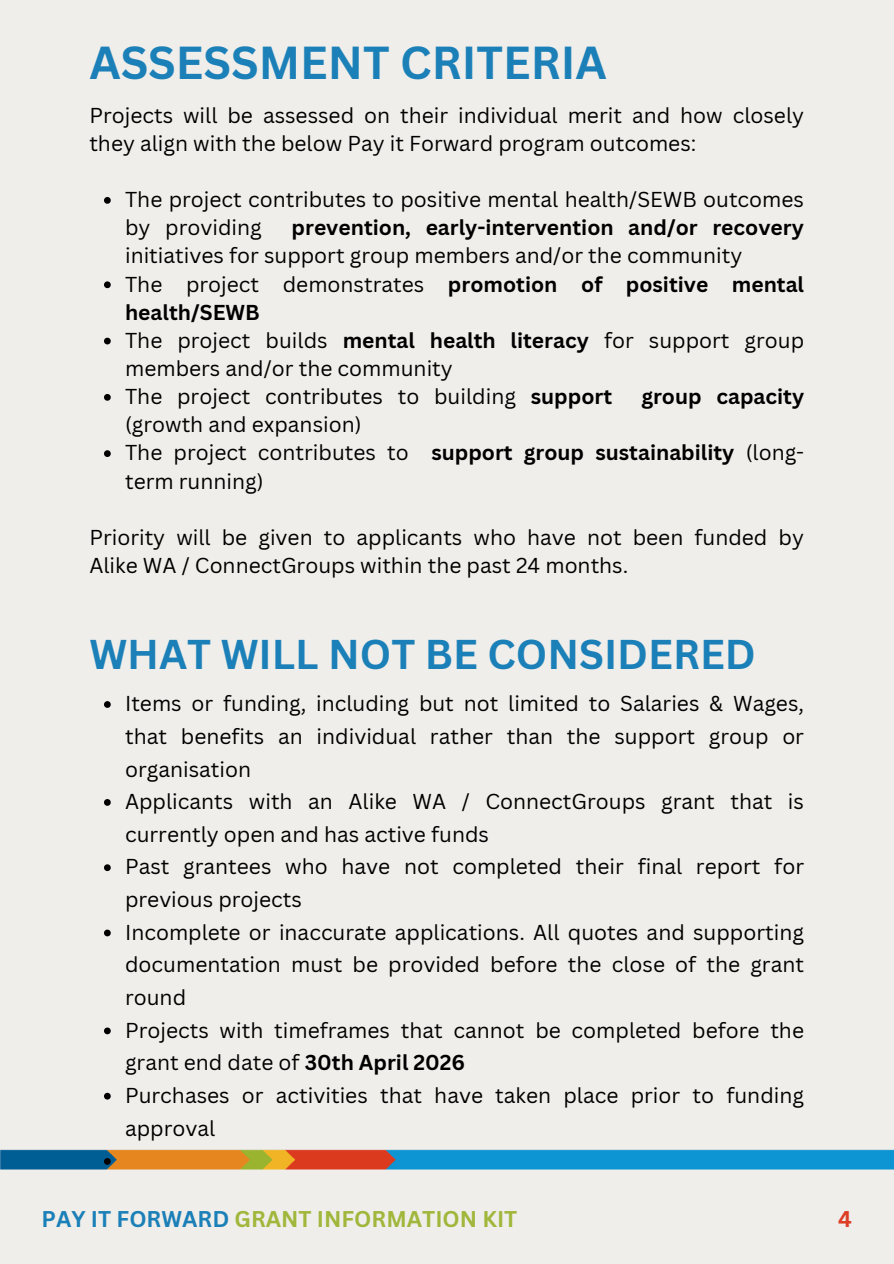
<style>
.page{position:relative;width:894px;height:1264px;background:#fff}
.page>*{position:absolute;margin:0;border:0;box-sizing:border-box;transform-origin:0 0}
.t1{font:700 45px "Canva Sans";color:#1c80b8}
.t2{font:700 40.5px "Canva Sans";color:#1c80b8}
.t3{font:700 22.2px "Canva Sans";color:#a0b73c}
.t4{font:700 22.2px "Canva Sans";color:#dc3f26}
.t5{font:21px/32.7px "Canva Sans";color:#000}
.t6{font:700 21px/28.2px "Canva Sans";color:#000}
.s1{font-weight:700}
.s2{font-weight:400}
.s3{color:#1c80b8}
</style>
<div class="page">
<div style="left:0;top:0;width:893px;height:1263px;background:#f0eeea"></div>
<img style="left:0;top:1149px;width:893px;height:21px">
<svg style="left:104px;top:197px;width:7px;height:7px"></svg>
<svg style="left:104px;top:281px;width:7px;height:7px"></svg>
<svg style="left:104px;top:338px;width:7px;height:6px"></svg>
<svg style="left:104px;top:394px;width:7px;height:7px"></svg>
<svg style="left:104px;top:450px;width:7px;height:7px"></svg>
<svg style="left:104px;top:701px;width:7px;height:7px"></svg>
<svg style="left:104px;top:799px;width:7px;height:6px"></svg>
<svg style="left:104px;top:864px;width:7px;height:7px"></svg>
<svg style="left:104px;top:929px;width:7px;height:7px"></svg>
<svg style="left:104px;top:1027px;width:7px;height:7px"></svg>
<svg style="left:104px;top:1092px;width:7px;height:7px"></svg>
<svg style="left:104px;top:1158px;width:7px;height:6px"></svg>
<p class="t1" style="left:89px;top:31px;width:519px">ASSESSMENT CRITERIA</p>
<p class="t5" style="left:89px;top:100px;width:716px;line-height:28.2px">Projects will be assessed on their individual merit and how closely they align with the below Pay it Forward program outcomes:</p>
<p class="t5" style="left:125px;top:185px;width:680px;line-height:28.2px">The project contributes to positive mental health/SEWB outcomes by providing</p>
<p class="t5" style="left:125px;top:213px;width:680px;line-height:28.2px;text-indent:166px"><span class="s1">prevention, early-intervention and/or recovery </span>initiatives for support group members and/or the community</p>
<p class="t6" style="left:125px;top:269px;width:680px"><span class="s2">The project demonstrates</span> promotion of positive mental health/SEWB</p>
<p class="t5" style="left:125px;top:325px;width:680px;line-height:28.2px">The project builds <span class="s1">mental health literacy</span> for support group members and/or the community</p>
<p class="t5" style="left:125px;top:379px;width:488px">The project contributes to building <span class="s1">support</span></p>
<p class="t6" style="left:641px;top:382px;width:164px">group capacity</p>
<p class="t5" style="left:125px;top:408px;width:238px">(growth and expansion)</p>
<h1 class="t5" style="left:125px;top:438px;width:680px;line-height:28.2px">The project contributes to <span class="s1">support group sustainability</span> (long&shy;term running)</h1>
<p class="t5" style="left:89px;top:522px;width:716px;line-height:28.2px">Priority will be given to applicants who have not been funded by<br>Alike WA / ConnectGroups within the past 24 months.</p>
<p class="t2" style="left:89px;top:625px;width:667px">WHAT WILL NOT BE CONSIDERED</p>
<p class="t5" style="left:125px;top:686px;width:680px;text-align:justify">Items or funding, including but not limited to Salaries &amp; Wages, that benefits an individual rather than the support group or organisation</p>
<p class="t5" style="left:125px;top:784px;width:680px">Applicants with an Alike WA / ConnectGroups grant that is currently open and has active funds</p>
<p class="t5" style="left:125px;top:850px;width:680px">Past grantees who have not completed their final report for previous projects</p>
<p class="t5" style="left:125px;top:915px;width:680px;text-align:justify">Incomplete or inaccurate applications. All quotes and supporting documentation must be provided before the close of the grant round</p>
<p class="t5" style="left:125px;top:1013px;width:680px">Projects with timeframes that cannot be completed before the grant end date of <span class="s1">30th April 2026</span></p>
<h2 class="t5" style="left:125px;top:1078px;width:680px">Purchases or activities that have taken place prior to funding approval</h2>
<h1 class="t3" style="left:42px;top:1203px;width:477px"><span class="s3">PAY IT FORWARD</span> GRANT INFORMATION KIT</h1>
<p class="t4" style="left:837px;top:1203px;width:15px">4</p>
</div>
